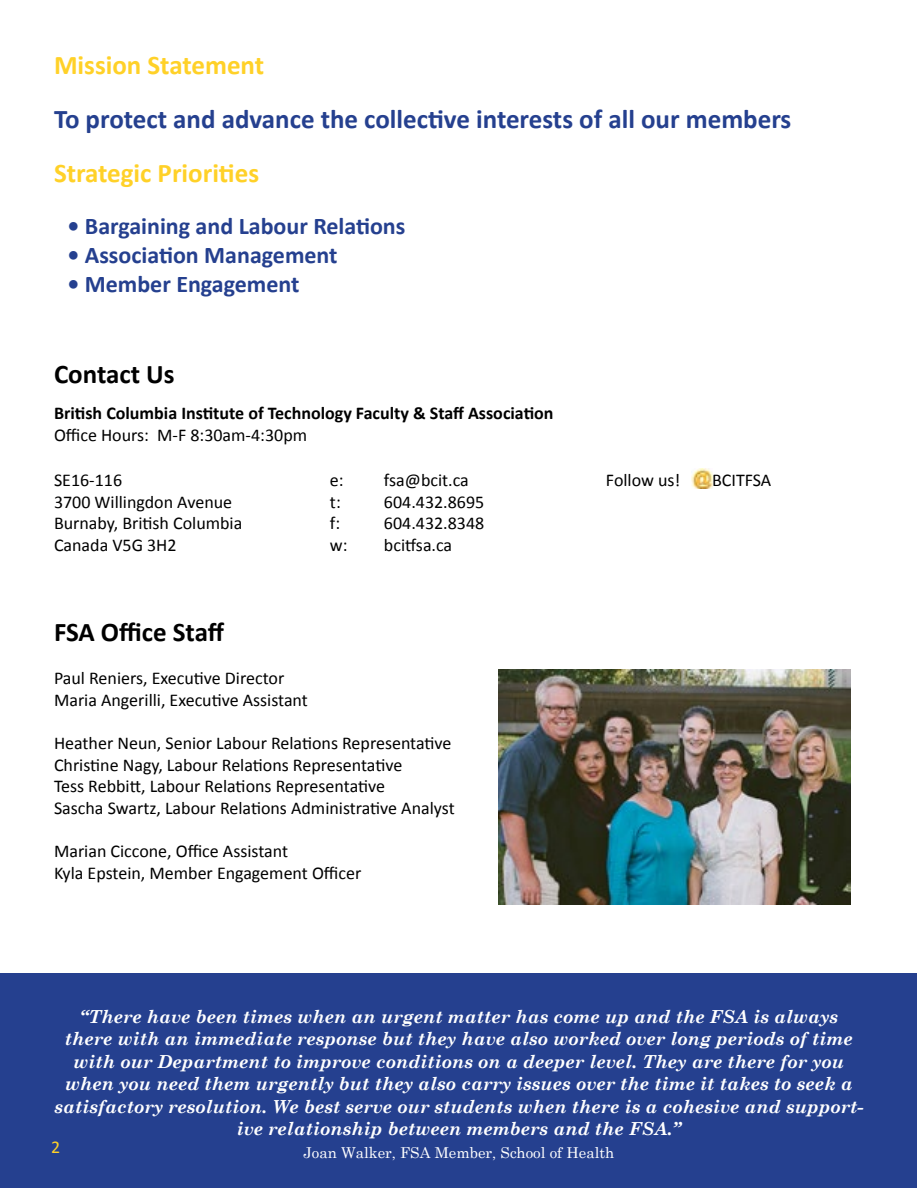
<style>
.page{position:relative;width:918px;height:1188px;background:#fff}
.page>*{position:absolute;margin:0;border:0;box-sizing:border-box;transform-origin:0 0}
.t1{font:700 27px "Calibri";color:#25408f}
.t2{font:700 27px "Calibri";color:#ffd128}
.t3{font:700 27px "Calibri";color:#000}
.t4{font:700 24px "Calibri";color:#25408f}
.t5{font:18px/21.6px "Calibri";color:#000}
.t6{font:italic 700 18px/22.5px "Century Schoolbook";color:#fff;text-align:center}
.t7{font:700 18px "Calibri";color:#000}
.t8{font:18px "Calibri";color:#ffd128}
.t9{font:15px "Century Schoolbook";color:#fff}
</style>
<div class="page">
<div style="left:0;top:973px;width:917px;height:215px;background:#25408f"></div>
<img style="left:692px;top:468px;width:20px;height:21px">
<img style="left:498px;top:670px;width:352px;height:234px">
<h1 class="t2" style="left:54px;top:48px;width:212px">Mission Statement</h1>
<h1 class="t1" style="left:54px;top:102px;width:739px">To protect and advance the collective interests of all our members</h1>
<h1 class="t2" style="left:54px;top:156px;width:207px">Strategic Priorities</h1>
<h2 class="t4" style="left:68px;top:211px;width:339px">• Bargaining and Labour Relations</h2>
<h2 class="t4" style="left:68px;top:239px;width:272px">• Association Management</h2>
<h2 class="t4" style="left:68px;top:268px;width:234px">• Member Engagement</h2>
<h1 class="t3" style="left:54px;top:357px;width:122px">Contact Us</h1>
<p class="t7" style="left:54px;top:402px;width:501px">British Columbia Institute of Technology Faculty &amp; Staff Association</p>
<p class="t5" style="left:54px;top:424px;width:255px">Office Hours: M-F 8:30am-4:30pm</p>
<p class="t5" style="left:54px;top:469px;width:190px">SE16-116<br>3700 Willingdon Avenue<br>Burnaby, British Columbia<br>Canada V5G 3H2</p>
<p class="t5" style="left:330px;top:469px;width:15px">e:</p>
<p class="t5" style="left:384px;top:469px;width:86px">fsa@bcit.ca</p>
<p class="t5" style="left:330px;top:491px;width:12px">t:</p>
<p class="t5" style="left:384px;top:491px;width:102px">604.432.8695</p>
<p class="t5" style="left:330px;top:512px;width:12px">f:</p>
<p class="t5" style="left:384px;top:512px;width:102px">604.432.8348</p>
<p class="t5" style="left:330px;top:534px;width:19px">w:</p>
<p class="t5" style="left:384px;top:534px;width:70px">bcitfsa.ca</p>
<h1 class="t3" style="left:54px;top:615px;width:172px">FSA Office Staff</h1>
<p class="t5" style="left:54px;top:668px;width:255px">Paul Reniers, Executive Director<br>Maria Angerilli, Executive Assistant</p>
<p class="t5" style="left:54px;top:733px;width:402px">Heather Neun, Senior Labour Relations Representative Christine Nagy, Labour Relations Representative<br>Tess Rebbitt, Labour Relations Representative<br>Sascha Swartz, Labour Relations Administrative Analyst</p>
<p class="t5" style="left:54px;top:841px;width:309px">Marian Ciccone, Office Assistant<br>Kyla Epstein, Member Engagement Officer</p>
<p class="t5" style="left:606px;top:469px;width:76px">Follow us!</p>
<p class="t5" style="left:712px;top:469px;width:61px">BCITFSA</p>
<p class="t6" style="left:54px;top:1004px;width:811px">“There have been times when an urgent matter has come up and the FSA is always there with an immediate response but they have also worked over long periods of time with our Department to improve conditions on a deeper level. They are there for you when you need them urgently but they also carry issues over the time it takes to seek a satisfactory resolution. We best serve our students when there is a cohesive and support&shy;ive relationship between members and the FSA.”</p>
<p class="t9" style="left:304px;top:1140px;width:312px">Joan Walker, FSA Member, School of Health</p>
<p class="t8" style="left:51px;top:1136px;width:11px">2</p>
</div>
